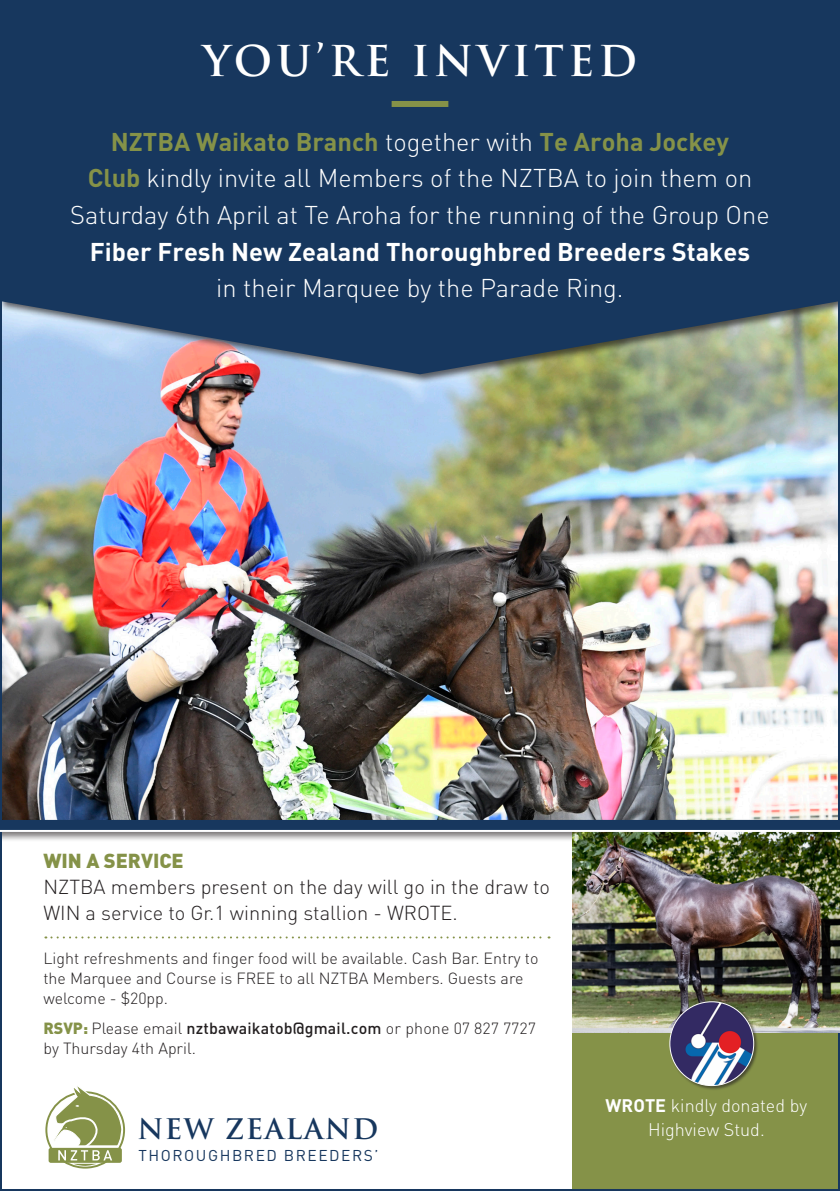
<style>
.page{position:relative;width:840px;height:1191px;background:#fff}
.page>*{position:absolute;margin:0;border:0;box-sizing:border-box;transform-origin:0 0}
.t1{font:700 41.4px "Trajan Pro";letter-spacing:.1em;color:#fff}
.t2{font:700 27.6px "Trajan Pro";letter-spacing:.05em;color:#17375e}
.t3{font:300 25.4px/36.6px "DIN";color:#fff;text-align:center}
.t4{font:300 20px/26px "DIN";color:#231f20}
.t5{font:900 20px "DIN";color:#859248}
.t6{font:300 18px/24px "DIN";color:#fff;text-align:center}
.t7{font:300 16px/20px "DIN";color:#231f20}
.t8{font:15.4px "DIN";letter-spacing:.1em;color:#17375e}
.s1{font-weight:700;color:#859248}
.s2{font-weight:700}
.s3{font-weight:900;color:#859248}
.s4{font-weight:500}
</style>
<div class="page">
<div style="left:572px;top:831px;width:267px;height:360px;background:#859248"></div>
<img style="left:3px;top:384px;width:833px;height:433px">
<div style="left:1px;top:1px;width:837px;height:383px;background:#231f20;opacity:.7"></div>
<svg style="left:3px;top:3px;width:833px;height:371px;background:#254265"></svg>
<div style="left:1px;top:817px;width:837px;height:25px;background:#231f20;opacity:.6"></div>
<div style="left:1px;top:820px;width:837px;height:12px;background:#17375e"></div>
<div style="left:391px;top:101px;width:57px;height:6px;background:#859248"></div>
<img style="left:572px;top:832px;width:267px;height:200px">
<div style="left:668px;top:1000px;width:90px;height:90px;background:#231f20;opacity:.6"></div>
<img style="left:669px;top:1001px;width:84px;height:84px;border-radius:42px">
<svg style="left:46px;top:1091px;width:78px;height:76px"></svg>
<div style="left:45px;top:1091px;width:80px;height:77px;border:2px solid #859248;border-radius:50%"></div>
<div style="left:49px;top:1147px;width:73px;height:15px;background:#859248;border-radius:2px"></div>
<svg style="left:53px;top:1086px;width:70px;height:80px"></svg>
<svg style="left:45px;top:936px;width:504px;height:2px"></svg>
<hr style="left:0;top:830px;width:839px;height:2px;background:#fff">
<p class="t1" style="left:203px;top:36px;width:435px">YOU’RE INVITED</p>
<p class="t3" style="left:70px;top:123px;width:700px"><span class="s1">NZTBA Waikato Branch</span> together with <span class="s1">Te Aroha Jockey<br>Club</span> kindly invite all Members of the NZTBA to join them on Saturday 6th April at Te Aroha for the running of the Group One <span class="s2">Fiber Fresh New Zealand Thoroughbred Breeders Stakes<br></span>in their Marquee by the Parade Ring.</p>
<p class="t5" style="left:43px;top:847px;width:142px">WIN A SERVICE</p>
<p class="t4" style="left:43px;top:873px;width:508px">NZTBA members present on the day will go in the draw to<br>WIN a service to Gr.1 winning stallion - WROTE.</p>
<p class="t7" style="left:43px;top:947px;width:496px">Light refreshments and finger food will be available. Cash Bar. Entry to the Marquee and Course is FREE to all NZTBA Members. Guests are welcome - $20pp.</p>
<p class="t7" style="left:43px;top:1018px;width:494px"><span class="s3">RSVP:</span> Please email <span class="s4">nztbawaikatob@gmail.com</span> or phone 07 827 7727</p>
<p class="t7" style="left:43px;top:1038px;width:154px">by Thursday 4th April.</p>
<p class="t2" style="left:137px;top:1111px;width:242px">NEW ZEALAND</p>
<p class="t8" style="left:138px;top:1145px;width:241px">THOROUGHBRED BREEDERS’</p>
<p class="t6" style="left:605px;top:1093px;width:203px"><span class="s2">WROTE</span> kindly donated by<br>Highview Stud.</p>
</div>
